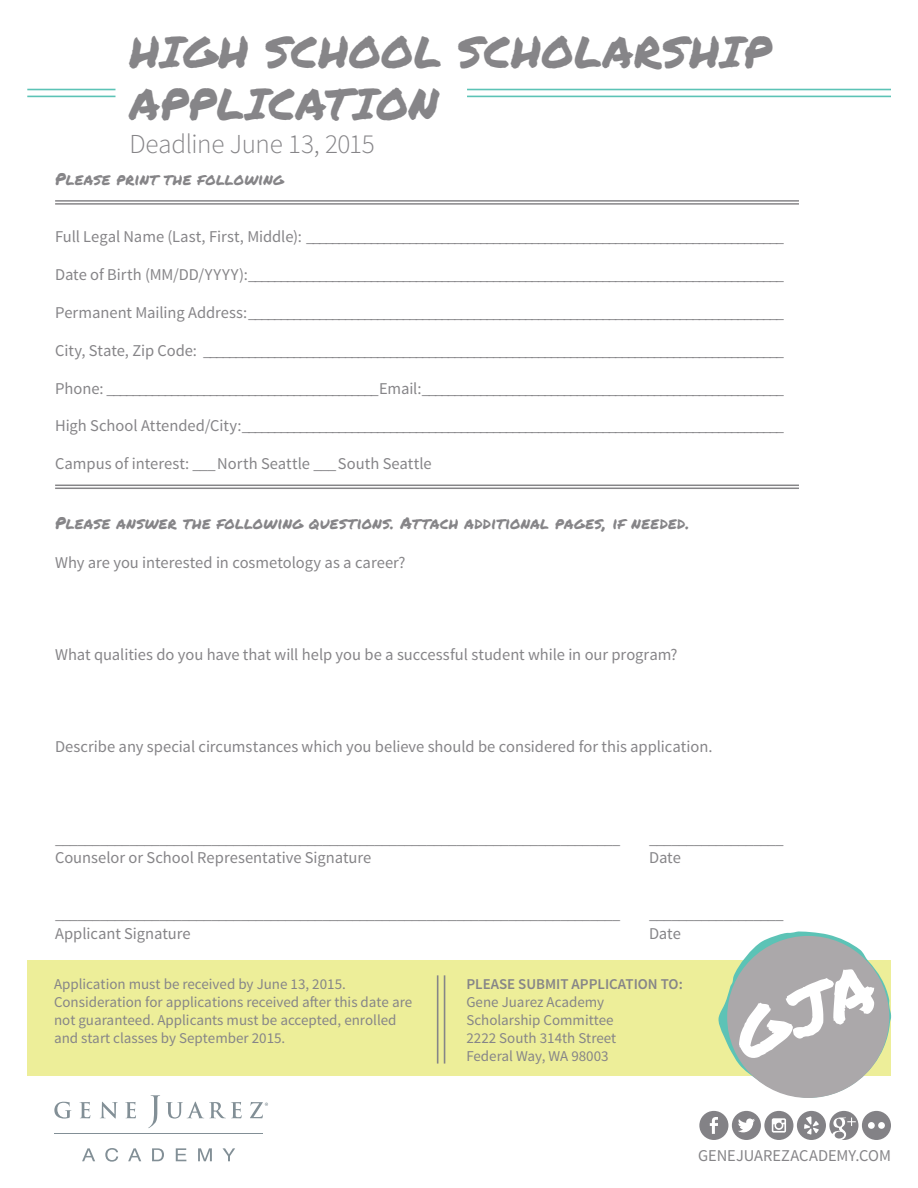
<style>
.page{position:relative;width:918px;height:1188px;background:#fff}
.page>*{position:absolute;margin:0;border:0;box-sizing:border-box;transform-origin:0 0}
.t1{font:43.5px/52.3px "Permanent Marker";letter-spacing:.01em;color:#868588}
.t2{font:300 27.45px "Source Sans Pro";letter-spacing:-.015em;color:#868588}
.t3{font:16.5px "Source Sans Pro";color:#868588}
.t4{font:16.5px "Permanent Marker";letter-spacing:.02em;color:#868588}
.t5{font:15px/18px "Source Sans Pro";color:#868588}
.t6{font:600 15px "Source Sans Pro";color:#868588}
</style>
<div class="page">
<div style="left:27px;top:960px;width:864px;height:116px;background:#edee99"></div>
<hr style="left:55px;top:200px;width:744px;height:2px;background:#868588">
<hr style="left:55px;top:203px;width:744px;height:2px;background:#868588">
<hr style="left:55px;top:485px;width:744px;height:1px;background:#868588">
<hr style="left:55px;top:488px;width:744px;height:1px;background:#868588">
<hr style="left:467px;top:89px;width:424px;height:1px;background:#5cc3b6">
<hr style="left:467px;top:96px;width:424px;height:1px;background:#5cc3b6">
<hr style="left:27px;top:89px;width:88px;height:1px;background:#5cc3b6">
<hr style="left:27px;top:96px;width:88px;height:1px;background:#5cc3b6">
<hr style="left:444px;top:975px;width:1px;height:89px;background:#868588">
<hr style="left:437px;top:975px;width:1px;height:89px;background:#868588">
<svg style="left:54px;top:1102px;width:17px;height:17px"></svg>
<svg style="left:80px;top:1102px;width:10px;height:16px"></svg>
<svg style="left:100px;top:1102px;width:18px;height:17px"></svg>
<svg style="left:125px;top:1102px;width:11px;height:16px"></svg>
<svg style="left:166px;top:1102px;width:76px;height:17px"></svg>
<svg style="left:148px;top:1095px;width:12px;height:33px"></svg>
<svg style="left:82px;top:1148px;width:13px;height:13px"></svg>
<svg style="left:105px;top:1148px;width:13px;height:14px"></svg>
<svg style="left:128px;top:1148px;width:13px;height:13px"></svg>
<svg style="left:152px;top:1148px;width:12px;height:13px"></svg>
<svg style="left:176px;top:1148px;width:10px;height:13px"></svg>
<svg style="left:198px;top:1148px;width:14px;height:13px"></svg>
<svg style="left:223px;top:1148px;width:12px;height:13px"></svg>
<hr style="left:54px;top:1133px;width:209px;height:1px;background:#828f96">
<svg style="left:250px;top:1102px;width:18px;height:16px"></svg>
<svg style="left:699px;top:1111px;width:192px;height:29px"></svg>
<svg style="left:718px;top:931px;width:173px;height:167px"></svg>
<p class="t1" style="left:129px;top:24px;width:643px">HIGH SCHOOL SCHOLARSHIP<br>APPLICATION</p>
<p class="t2" style="left:129px;top:127px;width:247px">Deadline June 13, 2015</p>
<p class="t4" style="left:55px;top:167px;width:230px">Please print the following</p>
<p class="t3" style="left:55px;top:227px;width:730px">Full Legal Name (Last, First, Middle): __________________________________________________________________________</p>
<p class="t3" style="left:55px;top:265px;width:730px">Date of Birth (MM/DD/Y Y Y Y):___________________________________________________________________________________</p>
<p class="t3" style="left:55px;top:302px;width:730px">Permanent Mailing Address: ___________________________________________________________________________________</p>
<p class="t3" style="left:55px;top:340px;width:730px">City, State, Zip Code: __________________________________________________________________________________________</p>
<p class="t3" style="left:55px;top:378px;width:730px">Phone: __________________________________________Email:________________________________________________________</p>
<p class="t3" style="left:55px;top:416px;width:730px">High School Attended/City:____________________________________________________________________________________</p>
<p class="t3" style="left:55px;top:454px;width:378px">Campus of interest: ___ North Seattle ___ South Seattle</p>
<p class="t4" style="left:55px;top:510px;width:636px">Please answer the following questions. Attach additional pages, if needed.</p>
<p class="t3" style="left:55px;top:553px;width:352px">Why are you interested in cosmetology as a career?</p>
<p class="t3" style="left:55px;top:644px;width:624px">What qualities do you have that will help you be a successful student while in our program?</p>
<p class="t3" style="left:55px;top:736px;width:659px">Describe any special circumstances which you believe should be considered for this application.</p>
<p class="t3" style="left:55px;top:828px;width:567px">____________________________________________________________________________</p>
<p class="t3" style="left:649px;top:828px;width:136px">__________________</p>
<p class="t3" style="left:55px;top:848px;width:318px">Counselor or School Representative Signature</p>
<p class="t3" style="left:649px;top:848px;width:33px">Date</p>
<p class="t3" style="left:55px;top:904px;width:567px">____________________________________________________________________________</p>
<p class="t3" style="left:649px;top:904px;width:136px">__________________</p>
<p class="t3" style="left:55px;top:923px;width:137px">Applicant Signature</p>
<p class="t3" style="left:649px;top:923px;width:33px">Date</p>
<p class="t5" style="left:54px;top:975px;width:293px">Application must be received by June 13, 2015.</p>
<p class="t5" style="left:54px;top:993px;width:360px">Consideration for applications received after this date are not guaranteed. Applicants must be accepted, enrolled and start classes by September 2015.</p>
<p class="t6" style="left:466px;top:975px;width:218px">PLEASE SUBMIT APPLICATION TO:</p>
<p class="t5" style="left:466px;top:993px;width:139px">Gene Juarez Academy</p>
<p class="t5" style="left:466px;top:1011px;width:149px">Scholarship Committee</p>
<p class="t5" style="left:466px;top:1029px;width:151px">2222 South 314th Street</p>
<p class="t5" style="left:466px;top:1047px;width:144px">Federal Way, WA 98003</p>
<p class="t3" style="left:698px;top:1145px;width:194px">GENEJUAREZACADEMY.COM</p>
</div>
